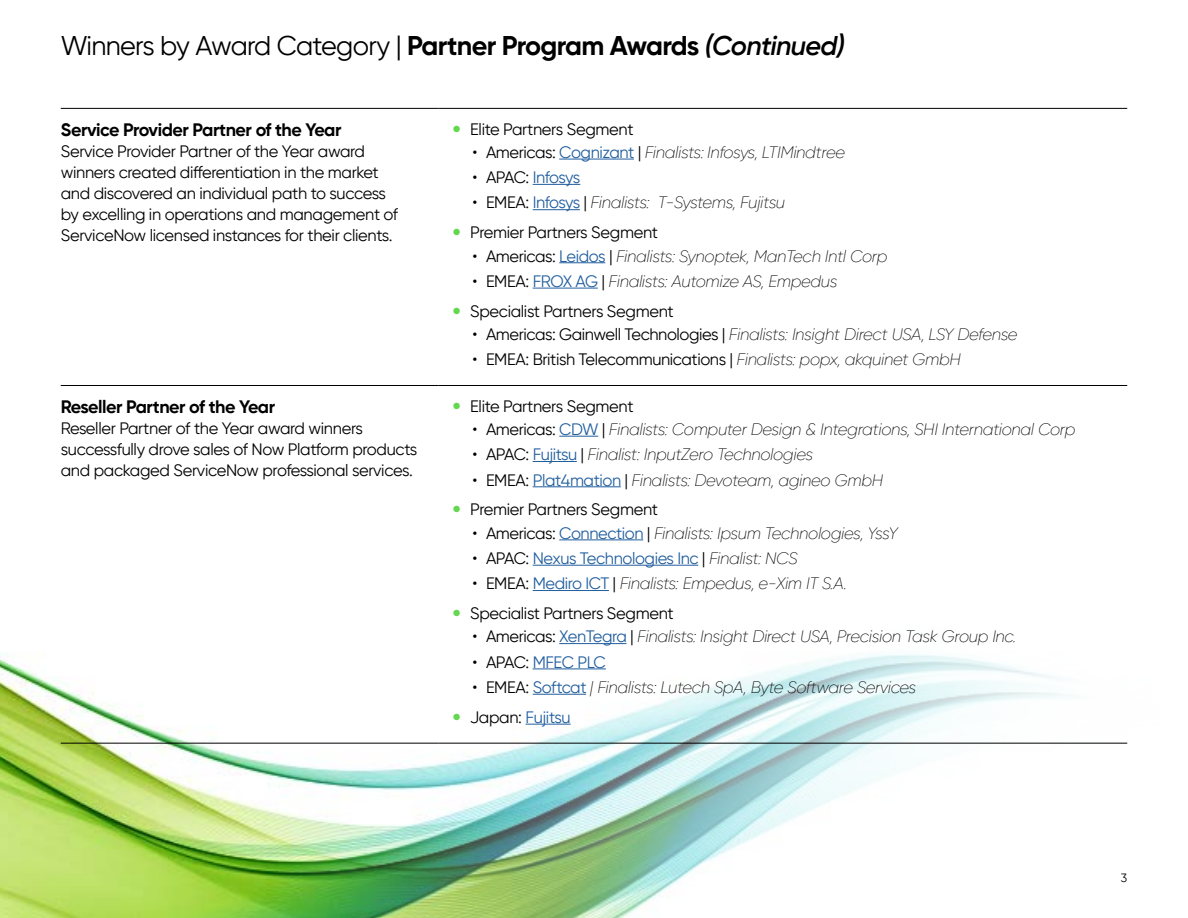
<style>
.page{position:relative;width:1188px;height:918px;background:#fff}
.page>*{position:absolute;margin:0;border:0;box-sizing:border-box;transform-origin:0 0}
.Section_head{font:27px "Gilroy";letter-spacing:-.025em;color:#000}
.C_Head{font:700 18px "Gilroy";letter-spacing:-.025em;color:#000}
.t1{font:italic 200 16.5px "Gilroy";letter-spacing:-.025em;color:#000}
.Body_Copy{font:16.5px/21px "Gilroy";letter-spacing:-.02em;color:#000}
.t2{font:16.5px "Gilroy";letter-spacing:-.025em;color:#215e9e}
.t3{font:16.5px "Gilroy";letter-spacing:-.05em;color:#215e9e}
.Page_numbers{font:12px "Gilroy";color:#000}
.s1{font-weight:700}
.s2{font-weight:600;font-style:italic}
.s3{font-weight:400;font-style:normal}
.s4{font-weight:400;font-style:normal;color:#215e9e}
.s5{color:#000}
.s6{font-weight:200;font-style:italic}
.s7{font-weight:200;font-style:italic;color:#000}
</style>
<div class="page">
<img style="left:0;top:564px;width:1128px;height:354px">
<hr style="left:61px;top:108px;width:378px;height:1px;background:#000">
<hr style="left:439px;top:108px;width:688px;height:1px;background:#000">
<hr style="left:61px;top:385px;width:378px;height:1px;background:#000">
<hr style="left:439px;top:385px;width:688px;height:1px;background:#000">
<hr style="left:61px;top:743px;width:378px;height:1px;background:#000">
<hr style="left:439px;top:743px;width:688px;height:1px;background:#000">
<hr style="left:559px;top:159px;width:75px;height:1px;background:#215e9e">
<hr style="left:533px;top:184px;width:47px;height:1px;background:#215e9e">
<hr style="left:533px;top:209px;width:47px;height:1px;background:#215e9e">
<hr style="left:559px;top:262px;width:46px;height:1px;background:#215e9e">
<hr style="left:533px;top:288px;width:65px;height:1px;background:#215e9e">
<hr style="left:559px;top:436px;width:39px;height:1px;background:#215e9e">
<hr style="left:533px;top:461px;width:44px;height:1px;background:#215e9e">
<hr style="left:533px;top:486px;width:88px;height:1px;background:#215e9e">
<hr style="left:559px;top:539px;width:84px;height:1px;background:#215e9e">
<hr style="left:533px;top:565px;width:165px;height:1px;background:#215e9e">
<hr style="left:533px;top:590px;width:76px;height:1px;background:#215e9e">
<hr style="left:559px;top:643px;width:68px;height:1px;background:#215e9e">
<hr style="left:533px;top:669px;width:73px;height:1px;background:#215e9e">
<hr style="left:533px;top:694px;width:53px;height:1px;background:#215e9e">
<hr style="left:526px;top:724px;width:45px;height:1px;background:#215e9e">
<svg style="left:454px;top:610px;width:6px;height:6px"></svg>
<svg style="left:454px;top:714px;width:6px;height:6px"></svg>
<p class="Section_head" style="left:61px;top:30px;width:786px">Winners by Award Category | <span class="s1">Partner Program Awards</span> <span class="s2">(Continued)</span></p>
<p class="C_Head" style="left:61px;top:118px;width:282px">Service Provider Partner of the Year</p>
<p class="Body_Copy" style="left:61px;top:140px;width:339px">Service Provider Partner of the Year award winners created differentiation in the market and discovered an individual path to success by excelling in operations and management of ServiceNow licensed instances for their clients.</p>
<p class="C_Head" style="left:61px;top:395px;width:216px">Reseller Partner of the Year</p>
<p class="Body_Copy" style="left:61px;top:417px;width:358px">Reseller Partner of the Year award winners successfully drove sales of Now Platform products and packaged ServiceNow professional services.</p>
<p class="Body_Copy" style="left:470px;top:118px;width:165px">Elite Partners Segment</p>
<p class="t1" style="left:472px;top:142px;width:374px"><span class="s3">• Americas:</span> <span class="s4">Cognizant</span> <span class="s3">|</span> Finalists: Infosys, LTIMindtree</p>
<p class="t3" style="left:472px;top:167px;width:109px"><span class="s5">• APAC:</span> Infosys</p>
<p class="t1" style="left:472px;top:193px;width:314px"><span class="s3">• EMEA:</span> <span class="s4">Infosys</span> <span class="s3">|</span> Finalists: T-Systems, Fujitsu</p>
<p class="Body_Copy" style="left:470px;top:222px;width:189px">Premier Partners Segment</p>
<p class="t1" style="left:472px;top:246px;width:417px"><span class="s3">• Americas:</span> <span class="s4">Leidos</span> <span class="s3">|</span> Finalists: Synoptek, ManTech Intl Corp</p>
<p class="t1" style="left:472px;top:271px;width:367px"><span class="s3">• EMEA:</span> <span class="s4">FROX AG</span> <span class="s3">|</span> Finalists: Automize AS, Empedus</p>
<p class="Body_Copy" style="left:470px;top:300px;width:205px">Specialist Partners Segment</p>
<p class="t1" style="left:472px;top:324px;width:546px"><span class="s3">• Americas: Gainwell Technologies |</span> Finalists: Insight Direct USA, LSY Defense</p>
<p class="Body_Copy" style="left:472px;top:349px;width:490px">• EMEA: British Telecommunications | <span class="s6">Finalists: popx, akquinet GmbH</span></p>
<p class="Body_Copy" style="left:470px;top:395px;width:165px">Elite Partners Segment</p>
<p class="t1" style="left:472px;top:419px;width:605px"><span class="s3">• Americas:</span> <span class="s4">CDW</span> <span class="s3">|</span> Finalists: Computer Design &amp; Integrations, SHI International Corp</p>
<p class="t1" style="left:472px;top:444px;width:342px"><span class="s3">• APAC:</span> <span class="s4">Fujitsu</span> <span class="s3">|</span> Finalist: InputZero Technologies</p>
<p class="t1" style="left:472px;top:470px;width:412px"><span class="s3">• EMEA:</span> <span class="s4">Plat4mation</span> <span class="s3">|</span> Finalists: Devoteam, agineo GmbH</p>
<p class="Body_Copy" style="left:470px;top:499px;width:189px">Premier Partners Segment</p>
<p class="t1" style="left:472px;top:523px;width:427px"><span class="s3">• Americas:</span> <span class="s4">Connection</span> <span class="s3">|</span> Finalists: Ipsum Technologies, YssY</p>
<p class="t2" style="left:472px;top:548px;width:327px"><span class="s5">• APAC:</span> Nexus Technologies Inc <span class="s5">|</span> <span class="s7">Finalist: NCS</span></p>
<p class="t1" style="left:472px;top:573px;width:376px"><span class="s3">• EMEA:</span> <span class="s4">Mediro ICT</span> <span class="s3">|</span> Finalists: Empedus, e-Xim IT S.A.</p>
<p class="Body_Copy" style="left:470px;top:603px;width:205px">Specialist Partners Segment</p>
<p class="t1" style="left:472px;top:627px;width:545px"><span class="s3">• Americas:</span> <span class="s4">XenTegra</span> <span class="s3">|</span> Finalists: Insight Direct USA, Precision Task Group Inc.</p>
<p class="t2" style="left:472px;top:652px;width:135px"><span class="s5">• APAC:</span> MFEC PLC</p>
<p class="t1" style="left:472px;top:677px;width:445px"><span class="s3">• EMEA:</span> <span class="s4">Softcat</span> | Finalists: Lutech SpA, Byte Software Services</p>
<p class="t2" style="left:470px;top:707px;width:102px"><span class="s5">Japan:</span> Fujitsu</p>
<p class="Page_numbers" style="left:1121px;top:871px;width:8px">3</p>
</div>
